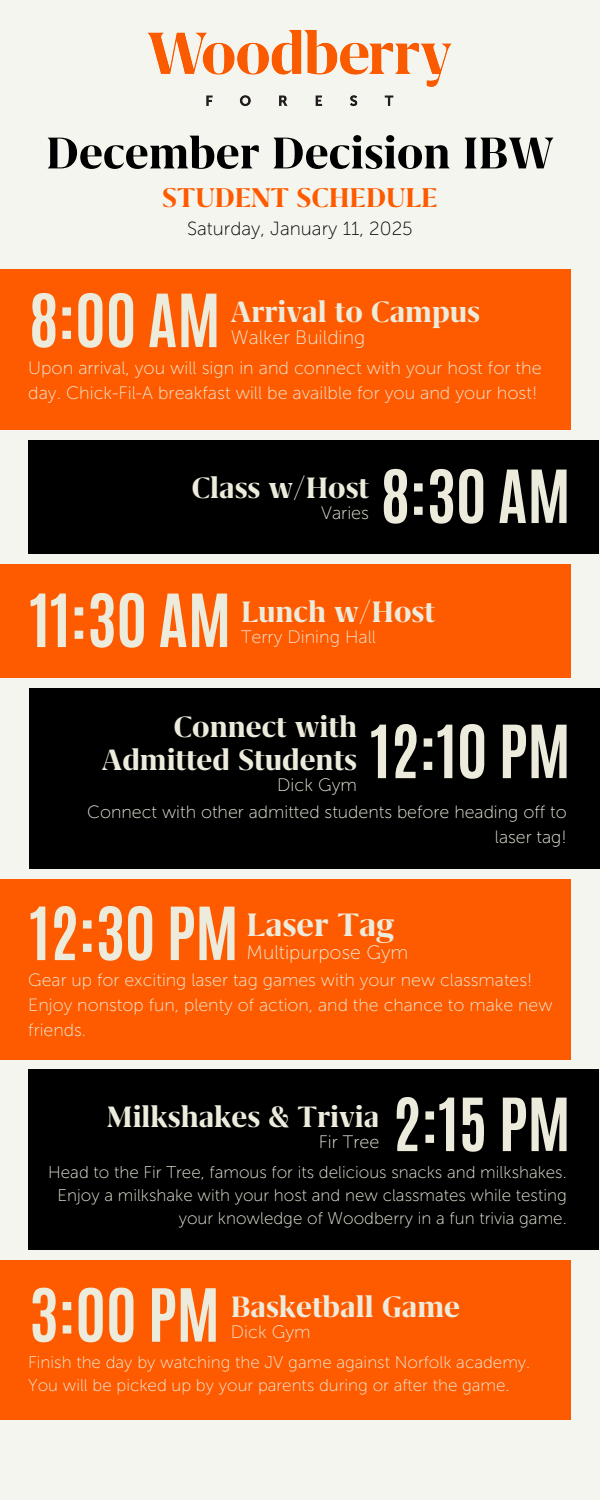
<style>
.page{position:relative;width:600px;height:1500px;background:#f5f5ef}
.page>*{position:absolute;margin:0;border:0;box-sizing:border-box;transform-origin:0 0}
.t1{font:700 62.3px "Antonio";color:#edebdc}
.t2{font:700 51.3px "Grifo M";color:#000}
.t3{font:700 37.5px "Grifo M";color:#edebdc}
.t4{font:700 34px/32.2px "Grifo M";color:#edebdc;text-align:right}
.t5{font:700 31.3px "Grifo M";color:#fe5b00}
.t6{font:19.5px "Museo Sans 100";color:#edebdc}
.t7{font:19px "Museo Sans 100";color:#000}
.t8{font:18px/24.8px "Museo Sans 100";color:#edebdc}
.t9{font:17.8px/24.8px "Museo Sans 100";color:#edebdc;text-align:right}
.t10{font:17px/23.2px "Museo Sans 100";color:#edebdc;text-align:right}
</style>
<div class="page">
<div style="left:0;top:269px;width:571px;height:160px;background:#fe5b00"></div>
<div style="left:28px;top:440px;width:571px;height:114px;background:#000"></div>
<div style="left:0;top:564px;width:571px;height:113px;background:#fe5b00"></div>
<div style="left:29px;top:688px;width:571px;height:181px;background:#000"></div>
<div style="left:0;top:879px;width:571px;height:180px;background:#fe5b00"></div>
<div style="left:28px;top:1070px;width:571px;height:180px;background:#000"></div>
<img style="left:147px;top:30px;width:305px;height:76px">
<div style="left:0;top:1260px;width:571px;height:160px;background:#fe5b00"></div>
<h1 class="t2" style="left:46px;top:124px;width:510px">December Decision IBW</h1>
<h5 class="t5" style="left:162px;top:180px;width:277px">STUDENT SCHEDULE</h5>
<h5 class="t7" style="left:187px;top:217px;width:227px">Saturday, January 11, 2025</h5>
<p class="t1" style="left:29px;top:276px;width:193px">8:00 AM</p>
<h2 class="t4" style="left:231px;top:296px;width:251px">Arrival to Campus</h2>
<h2 class="t6" style="left:231px;top:326px;width:136px">Walker Building</h2>
<h3 class="t8" style="left:28px;top:356px;width:515px">Upon arrival, you will sign in and connect with your host for the day. Chick-Fil-A breakfast will be availble for you and your host!</h3>
<h1 class="t4" style="left:191px;top:472px;width:179px">Class w/Host</h1>
<h1 class="t8" style="left:321px;top:500px;width:49px">Varies</h1>
<h5 class="t1" style="left:381px;top:452px;width:191px">8:30 AM</h5>
<h4 class="t1" style="left:29px;top:576px;width:203px">11:30 AM</h4>
<h5 class="t4" style="left:241px;top:596px;width:195px">Lunch w/Host</h5>
<h5 class="t8" style="left:241px;top:625px;width:136px">Terry Dining Hall</h5>
<h1 class="t4" style="left:102px;top:711px;width:257px">Connect with<br>Admitted Students</h1>
<h1 class="t8" style="left:277px;top:772px;width:81px">Dick Gym</h1>
<h1 class="t9" style="left:87px;top:800px;width:481px">Connect with other admitted students before heading off to laser tag!</h1>
<h4 class="t1" style="left:370px;top:707px;width:202px">12:10 PM</h4>
<h4 class="t1" style="left:29px;top:889px;width:211px">12:30 PM</h4>
<h1 class="t3" style="left:247px;top:904px;width:149px">Laser Tag</h1>
<h1 class="t6" style="left:247px;top:941px;width:163px">Multipurpose Gym</h1>
<h4 class="t9" style="left:28px;top:968px;width:526px;text-align:left">Gear up for exciting laser tag games with your new classmates!<br>Enjoy nonstop fun, plenty of action, and the chance to make new friends.</h4>
<h1 class="t4" style="left:107px;top:1100px;width:274px">Milkshakes &amp; Trivia</h1>
<h1 class="t8" style="left:319px;top:1129px;width:62px">Fir Tree</h1>
<h5 class="t1" style="left:392px;top:1080px;width:180px">2:15 PM</h5>
<h5 class="t10" style="left:48px;top:1160px;width:520px">Head to the Fir Tree, famous for its delicious snacks and milkshakes.<br>Enjoy a milkshake with your host and new classmates while testing your knowledge of Woodberry in a fun trivia game.</h5>
<p class="t1" style="left:29px;top:1271px;width:192px">3:00 PM</p>
<h1 class="t4" style="left:231px;top:1291px;width:231px">Basketball Game</h1>
<h1 class="t8" style="left:231px;top:1320px;width:81px">Dick Gym</h1>
<h4 class="t10" style="left:28px;top:1351px;width:503px;text-align:left">Finish the day by watching the JV game against Norfolk academy.<br>You will be picked up by your parents during or after the game.</h4>
</div>
